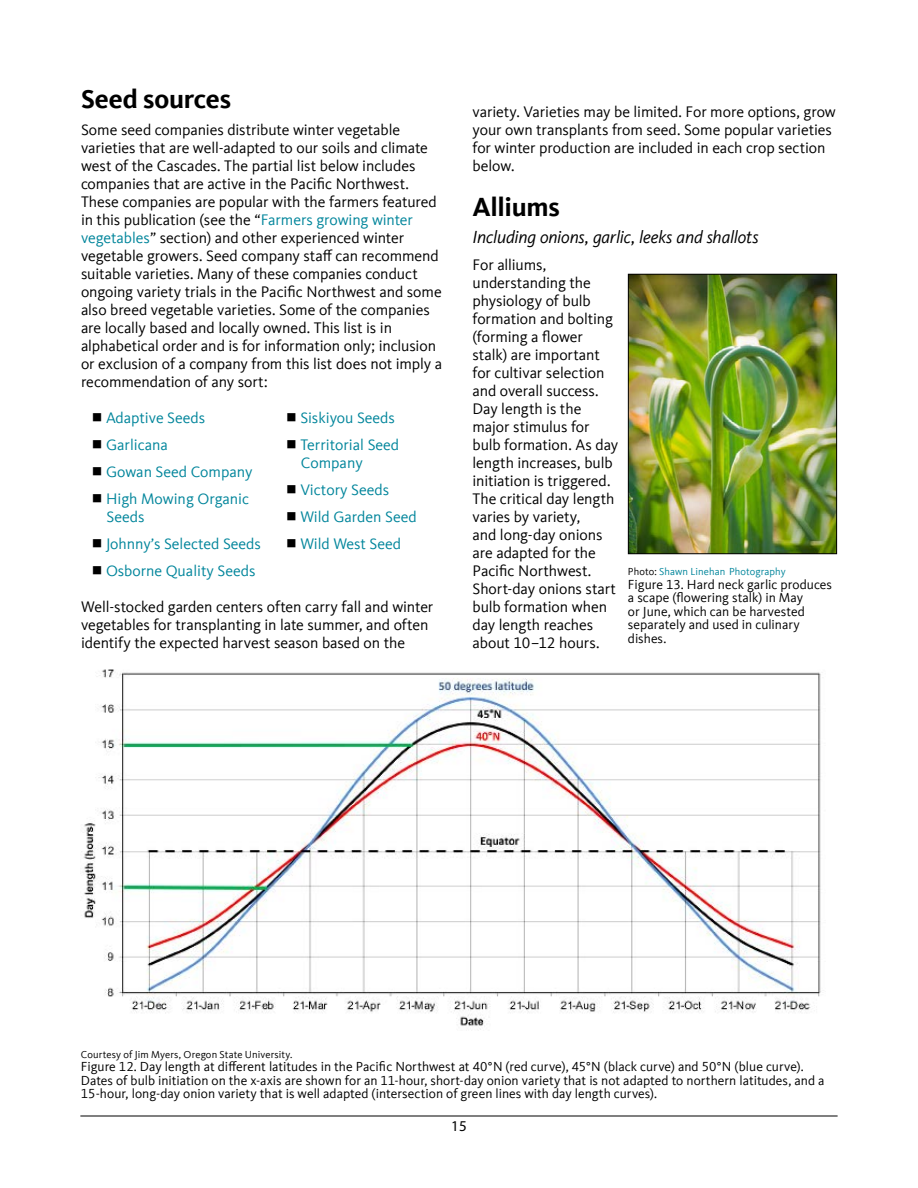
<style>
.page{position:relative;width:918px;height:1188px;background:#fff}
.page>*{position:absolute;margin:0;border:0;box-sizing:border-box;transform-origin:0 0}
.Subhead_18{font:700 27px "Kievit Offc";letter-spacing:-.01em;color:#000}
.Subhead_12_italic{font:italic 18px "Kievit Offc";letter-spacing:-.01em;color:#000}
.Body_Text1{font:15.75px/18px "Kievit Offc";letter-spacing:-.005em;color:#000}
.t1{font:15.75px/18px "Kievit Offc";color:#00859b}
.t2{font:15px "Myriad Pro";color:#000}
.t3{font:13.5px/13.5px "Kievit Offc";color:#000}
.Credit{font:10.5px "Kievit Offc";letter-spacing:.01em;color:#000}
.Credit-2{font:10.5px "Kievit Offc";letter-spacing:.01em;color:#00859b}
.s1{color:#00859b}
.s2{color:#000}
</style>
<div class="page">
<hr style="left:80px;top:1116px;width:758px;height:1px;background:#000">
<img style="left:81px;top:669px;width:740px;height:361px">
<img style="left:630px;top:276px;width:205px;height:276px">
<div style="left:628px;top:274px;width:209px;height:280px;border:1px solid #000"></div>
<h2 class="Subhead_18" style="left:81px;top:83px;width:152px">Seed sources</h2>
<p class="Body_Text1" style="left:81px;top:121px;width:363px">Some seed companies distribute winter vegetable varieties that are well-adapted to our soils and climate west of the Cascades. The partial list below includes companies that are active in the Pacific Northwest.<br>These companies are popular with the farmers featured in this publication (see the “<span class="s1">Farmers growing winter vegetables</span>” section) and other experienced winter vegetable growers. Seed company staff can recommend suitable varieties. Many of these companies conduct ongoing variety trials in the Pacific Northwest and some also breed vegetable varieties. Some of the companies are locally based and locally owned. This list is in alphabetical order and is for information only; inclusion or exclusion of a company from this list does not imply a recommendation of any sort:</p>
<p class="t1" style="left:106px;top:409px;width:101px">Adaptive Seeds</p>
<p class="t1" style="left:106px;top:436px;width:63px">Garlicana</p>
<p class="t1" style="left:106px;top:463px;width:148px">Gowan Seed Company</p>
<p class="t1" style="left:106px;top:490px;width:145px">High Mowing Organic<br>Seeds</p>
<p class="t1" style="left:106px;top:535px;width:156px">Johnny’s Selected Seeds</p>
<p class="t1" style="left:106px;top:562px;width:151px">Osborne Quality Seeds</p>
<p class="t1" style="left:300px;top:409px;width:96px">Siskiyou Seeds</p>
<p class="t1" style="left:300px;top:436px;width:100px">Territorial Seed<br>Company</p>
<p class="t1" style="left:300px;top:481px;width:90px">Victory Seeds</p>
<p class="t1" style="left:300px;top:508px;width:118px">Wild Garden Seed</p>
<p class="t1" style="left:300px;top:535px;width:102px">Wild West Seed</p>
<p class="Body_Text1" style="left:81px;top:598px;width:354px">Well-stocked garden centers often carry fall and winter vegetables for transplanting in late summer, and often identify the expected harvest season based on the</p>
<p class="Body_Text1" style="left:472px;top:103px;width:365px">variety. Varieties may be limited. For more options, grow your own transplants from seed. Some popular varieties for winter production are included in each crop section below.</p>
<h2 class="Subhead_18" style="left:472px;top:191px;width:89px">Alliums</h2>
<p class="Subhead_12_italic" style="left:472px;top:226px;width:288px">Including onions, garlic, leeks and shallots</p>
<p class="Body_Text1" style="left:472px;top:256px;width:147px">For alliums, understanding the physiology of bulb formation and bolting (forming a flower stalk) are important for cultivar selection and overall success.<br>Day length is the major stimulus for bulb formation. As day length increases, bulb initiation is triggered.<br>The critical day length varies by variety,<br>and long-day onions are adapted for the<br>Pacific Northwest.<br>Short-day onions start bulb formation when day length reaches about 10–12 hours.</p>
<p class="Credit-2" style="left:628px;top:566px;width:159px"><span class="s2">Photo:</span> Shawn Linehan Photography</p>
<p class="t3" style="left:628px;top:578px;width:206px">Figure 13. Hard neck garlic produces a scape (flowering stalk) in May<br>or June, which can be harvested separately and used in culinary dishes.</p>
<p class="Credit" style="left:81px;top:1048px;width:213px">Courtesy of Jim Myers, Oregon State University.</p>
<p class="t3" style="left:81px;top:1060px;width:745px">Figure 12. Day length at different latitudes in the Pacific Northwest at 40°N (red curve), 45°N (black curve) and 50°N (blue curve).<br>Dates of bulb initiation on the x-axis are shown for an 11-hour, short-day onion variety that is not adapted to northern latitudes, and a<br>15-hour, long-day onion variety that is well adapted (intersection of green lines with day length curves).</p>
<p class="t2" style="left:451px;top:1117px;width:17px">15</p>
</div>
